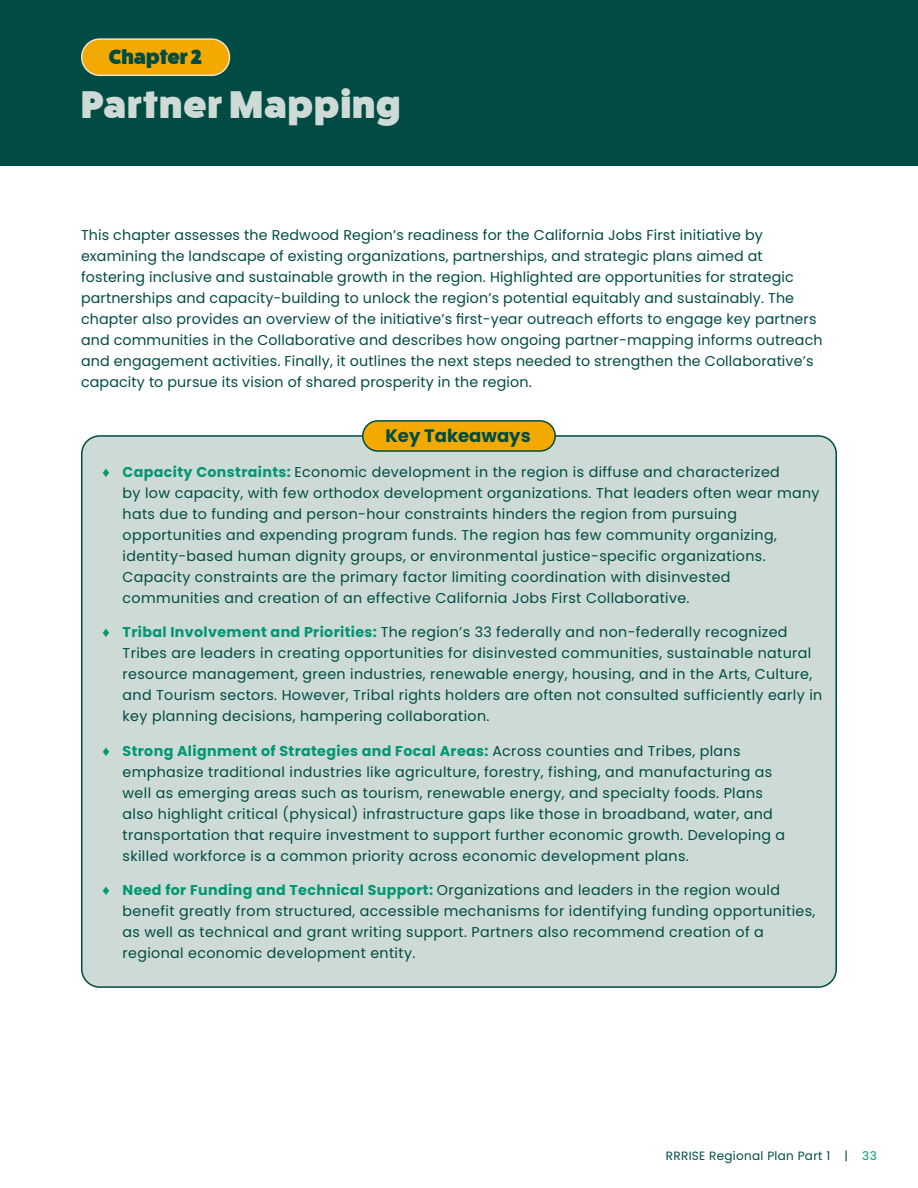
<style>
.page{position:relative;width:918px;height:1188px;background:#fff}
.page>*{position:absolute;margin:0;border:0;box-sizing:border-box;transform-origin:0 0}
.t1{font:800 39px "Fat Frank";letter-spacing:.025em;color:#cddad5}
.t2{font:800 21px "Fat Frank";color:#004c45}
.t3{font:700 18px "Poppins";color:#004c45}
.t4{font:14.25px/21px "Poppins";letter-spacing:.025em;color:#004c45}
.t5{font:12px "Poppins";letter-spacing:.025em;color:#004c45}
.s1{font-family:"Arial";color:#009775}
.s2{font-weight:700;color:#009775}
.s3{font-style:inherit}
.s4{color:#009775}
</style>
<div class="page">
<div style="left:0;top:0;width:918px;height:166px;background:#004c45"></div>
<div style="left:82px;top:39px;width:148px;height:36px;background:#f2a900;border-radius:18px"></div>
<div style="left:81px;top:38px;width:149px;height:38px;border:2px solid #e9e3d0;border-radius:18px"></div>
<div style="left:82px;top:436px;width:754px;height:551px;background:#cddad5;border-radius:18px"></div>
<div style="left:363px;top:421px;width:192px;height:30px;background:#f2a900;border-radius:15px"></div>
<div style="left:362px;top:420px;width:194px;height:32px;border:2px solid #004c45;border-radius:15px"></div>
<h2 class="t2" style="left:109px;top:45px;width:94px">Chapter 2</h2>
<h1 class="t1" style="left:81px;top:83px;width:321px">Partner Mapping</h1>
<p class="t4" style="left:81px;top:225px;width:743px">This chapter assesses the Redwood Region’s readiness for the California Jobs First initiative by examining the landscape of existing organizations, partnerships, and strategic plans aimed at fostering inclusive and sustainable growth in the region. Highlighted are opportunities for strategic partnerships and capacity-building to unlock the region’s potential equitably and sustainably. The chapter also provides an overview of the initiative’s first-year outreach efforts to engage key partners and communities in the Collaborative and describes how ongoing partner-mapping informs outreach and engagement activities. Finally, it outlines the next steps needed to strengthen the Collaborative’s capacity to pursue its vision of shared prosperity in the region.</p>
<p class="t3" style="left:385px;top:426px;width:147px">Key Takeaways</p>
<p class="t4" style="left:123px;top:461px;width:699px;text-indent:-20px"><span class="s1">♦</span> <span class="s2">Capacity Constraints:</span> Economic development in the region is diffuse and characterized<br>by low capacity, with few orthodox development organizations. That leaders often wear many hats due to funding and person-hour constraints hinders the region from pursuing opportunities and expending program funds. The region has few community organizing, identity-based human dignity groups, or environmental justice-specific organizations.<br>Capacity constraints are the primary factor limiting coordination with disinvested communities and creation of an effective California Jobs First Collaborative.</p>
<p class="t4" style="left:123px;top:622px;width:701px;text-indent:-20px"><span class="s1">♦</span> <span class="s2">Tribal Involvement and Priorities:</span> The region’s 33 federally and non-federally recognized Tribes are leaders in creating opportunities for disinvested communities, sustainable natural resource management, green industries, renewable energy, housing, and in the <span class="s3">A</span>rts, <span class="s3">C</span>ulture, and <span class="s3">T</span>ourism sectors. However, Tribal rights holders are often not consulted sufficiently early in key planning decisions, hampering collaboration.</p>
<p class="t4" style="left:123px;top:740px;width:664px;text-indent:-20px"><span class="s1">♦</span> <span class="s2">Strong Alignment of Strategies and Focal Areas:</span> Across counties and Tribes, plans emphasize traditional industries like agriculture, forestry, fishing, and manufacturing as well as emerging areas such as tourism, renewable energy, and specialty foods. Plans also highlight critical (physical) infrastructure gaps like those in broadband, water, and transportation that require investment to support further economic growth. Developing a skilled workforce is a common priority across economic development plans.</p>
<p class="t4" style="left:123px;top:880px;width:694px;text-indent:-20px"><span class="s1">♦</span> <span class="s2">Need for Funding and Technical Support:</span> Organizations and leaders in the region would benefit greatly from structured, accessible mechanisms for identifying funding opportunities, as well as technical and grant writing support. Partners also recommend creation of a regional economic development entity.</p>
<p class="t5" style="left:666px;top:1149px;width:212px">RRRISE Regional Plan Part 1 <span class="s3">|</span> <span class="s4">33</span></p>
</div>
